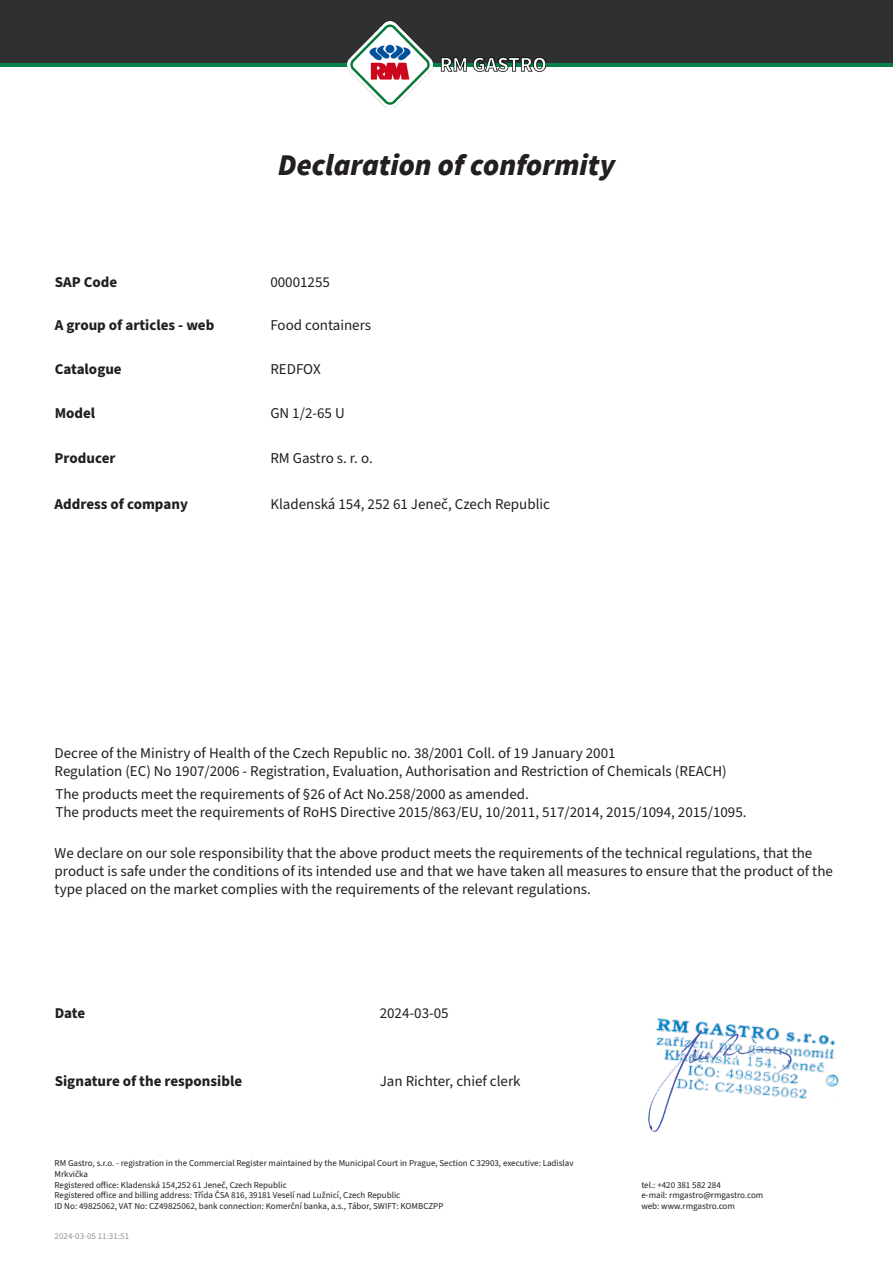
<style>
.page{position:relative;width:893px;height:1263px;background:#fff}
.page>*{position:absolute;margin:0;border:0;box-sizing:border-box;transform-origin:0 0}
.t1{font:italic 900 30px "Source Sans Pro";color:#231f20}
.t2{font:15px/18px "Source Sans Pro";color:#231f20}
.t3{font:700 15px "Source Sans Pro";color:#231f20}
.t4{font:9px/10.8px "Source Sans Pro";color:#231f20}
.t5{font:9px "Source Sans Pro";color:#939598}
</style>
<div class="page">
<svg style="left:0;top:62px;width:893px;height:5px;background:#0c7142"></svg>
<div style="left:0;top:0;width:893px;height:62px;background:#2f3131"></div>
<img style="left:348px;top:22px;width:197px;height:85px">
<img style="left:657px;top:1018px;width:182px;height:81px">
<img style="left:648px;top:1026px;width:150px;height:106px">
<p class="t1" style="left:278px;top:144px;width:339px">Declaration of conformity</p>
<p class="t3" style="left:55px;top:272px;width:64px">SAP Code</p>
<p class="t2" style="left:270px;top:273px;width:61px">00001255</p>
<p class="t3" style="left:55px;top:314px;width:161px">A group of articles - web</p>
<p class="t3" style="left:55px;top:359px;width:69px">Catalogue</p>
<p class="t3" style="left:55px;top:403px;width:42px">Model</p>
<p class="t3" style="left:55px;top:448px;width:62px">Producer</p>
<p class="t3" style="left:55px;top:493px;width:135px">Address of company</p>
<p class="t2" style="left:270px;top:316px;width:102px">Food containers</p>
<p class="t2" style="left:270px;top:360px;width:52px">REDFOX</p>
<p class="t2" style="left:270px;top:405px;width:76px">GN 1/2-65 U</p>
<p class="t2" style="left:270px;top:450px;width:104px">RM Gastro s. r. o.</p>
<p class="t2" style="left:270px;top:495px;width:281px">Kladenská 154, 252 61 Jeneč, Czech Republic</p>
<p class="t2" style="left:55px;top:745px;width:674px">Decree of the Ministry of Health of the Czech Republic no. 38/2001 Coll. of 19 January 2001<br>Regulation (EC) No 1907/2006 - Registration, Evaluation, Authorisation and Restriction of Chemicals (REACH)</p>
<p class="t2" style="left:55px;top:786px;width:693px">The products meet the requirements of §26 of Act No.258/2000 as amended.<br>The products meet the requirements of RoHS Directive 2015/863/EU, 10/2011, 517/2014, 2015/1094, 2015/1095.</p>
<p class="t2" style="left:55px;top:844px;width:780px">We declare on our sole responsibility that the above product meets the requirements of the technical regulations, that the product is safe under the conditions of its intended use and that we have taken all measures to ensure that the product of the type placed on the market complies with the requirements of the relevant regulations.</p>
<p class="t3" style="left:55px;top:1003px;width:32px">Date</p>
<p class="t2" style="left:380px;top:1004px;width:70px">2024-03-05</p>
<p class="t3" style="left:55px;top:1071px;width:189px">Signature of the responsible</p>
<p class="t2" style="left:380px;top:1073px;width:142px">Jan Richter, chief clerk</p>
<p class="t4" style="left:55px;top:1158px;width:521px">RM Gastro, s.r.o. - registration in the Commercial Register maintained by the Municipal Court in Prague, Section C 32903, executive: Ladislav Mrkvička<br>Registered office: Kladenská 154,252 61 Jeneč, Czech Republic<br>Registered office and billing address: Třída ČSA 816, 39181 Veselí nad Lužnicí, Czech Republic<br>ID No: 49825062, VAT No: CZ49825062, bank connection: Komerční banka, a.s., Tábor, SWIFT: KOMBCZPP</p>
<p class="t5" style="left:55px;top:1230px;width:76px">2024-03-05 11:31:51</p>
<p class="t4" style="left:641px;top:1179px;width:124px">tel.: +420 381 582 284<br>e-mail: rmgastro@rmgastro.com web: www.rmgastro.com</p>
</div>
